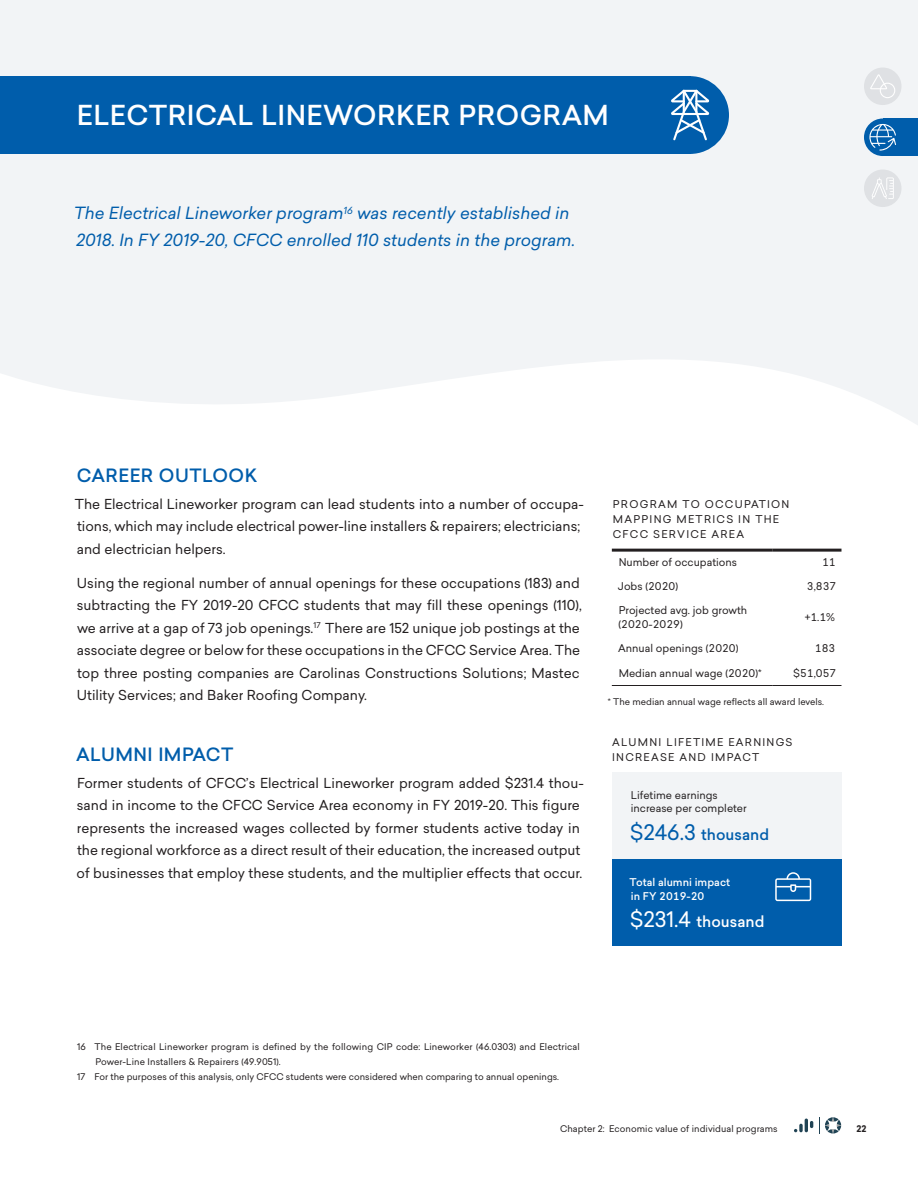
<style>
.page{position:relative;width:918px;height:1188px;background:#fff}
.page>*{position:absolute;margin:0;border:0;box-sizing:border-box;transform-origin:0 0}
.Heading_2{font:500 27px "Sailec";letter-spacing:.015em;color:#fff}
.FS_Heading_1{font:500 18px "Sailec";letter-spacing:.025em;color:#005dab}
.Program_blurb{font:italic 16.5px/26.2px "Sailec";color:#005dab}
.t1{font:500 15px "Sailec";color:#005dab}
.t2{font:500 15px "Sailec";color:#fff}
.t3{font:13.5px/22.5px "Sailec";color:#231f20}
.Table_left{font:10.5px/13.5px "Sailec";color:#231f20}
.Figure_title{font:10.5px/15px "Sailec";letter-spacing:.12em;color:#231f20}
.Figure_text{font:10.5px/13.5px "Sailec";color:#231f20}
.Figure_text-2{font:500 10.5px/13.5px "Sailec";color:#fff}
.Table_right{font:10.5px "Sailec";color:#231f20}
.Footnote{font:9px/15px "Sailec";letter-spacing:.005em;color:#231f20}
.Figure_footnote{font:9px "Sailec";color:#231f20}
.t4{font:700 9px "Sailec";color:#231f20}
.s1{font-weight:400;font-size:21px}
</style>
<div class="page">
<svg style="left:0;top:0;width:918px;height:425px;fill:#f2f4f6"></svg>
<div style="left:883px;top:119px;width:35px;height:37px;background:#005dab"></div>
<div style="left:864px;top:68px;width:38px;height:37px;background:#dfe1e4;border-radius:50%"></div>
<svg style="left:870px;top:74px;width:25px;height:24px"></svg>
<div style="left:864px;top:119px;width:38px;height:37px;background:#005dab;border-radius:50%"></div>
<svg style="left:869px;top:124px;width:27px;height:27px"></svg>
<svg style="left:794px;top:1119px;width:19px;height:13px"></svg>
<svg style="left:819px;top:1117px;width:22px;height:17px"></svg>
<div style="left:864px;top:170px;width:38px;height:37px;background:#dfe1e4;border-radius:50%"></div>
<svg style="left:872px;top:177px;width:22px;height:22px"></svg>
<div style="left:0;top:76px;width:690px;height:78px;background:#005dab"></div>
<div style="left:651px;top:76px;width:78px;height:78px;background:#005dab;border-radius:50%"></div>
<svg style="left:671px;top:90px;width:38px;height:50px"></svg>
<div style="left:612px;top:859px;width:230px;height:87px;background:#005dab"></div>
<div style="left:612px;top:772px;width:230px;height:87px;background:#f2f4f6"></div>
<svg style="left:775px;top:872px;width:36px;height:29px"></svg>
<hr style="left:612px;top:685px;width:160px;height:1px;background:#231f20">
<hr style="left:772px;top:685px;width:69px;height:1px;background:#231f20">
<hr style="left:612px;top:549px;width:160px;height:3px;background:#231f20">
<hr style="left:772px;top:549px;width:69px;height:3px;background:#231f20">
<p class="Heading_2" style="left:77px;top:96px;width:534px">ELECTRICAL LINEWORKER PROGRAM</p>
<p class="Program_blurb" style="left:74px;top:200px;width:503px">The Electrical Lineworker program<sup>16</sup> was recently established in<br>2018. In FY 2019-20, CFCC enrolled 110 students in the program.</p>
<p class="FS_Heading_1" style="left:77px;top:463px;width:182px">CAREER OUTLOOK</p>
<p class="t3" style="left:75px;top:493px;width:510px">The Electrical Lineworker program can lead students into a number of occupa&shy;tions, which may include electrical power-line installers &amp; repairers; electricians; and electrician helpers.</p>
<p class="t3" style="left:77px;top:571px;width:507px">Using the regional number of annual openings for these occupations (183) and subtracting the FY 2019-20 CFCC students that may fill these openings (110), we arrive at a gap of 73 job openings.<sup>17</sup> There are 152 unique job postings at the associate degree or below for these occupations in the CFCC Service Area. The top three posting companies are Carolinas Constructions Solutions; Mastec Utility Services; and Baker Roofing Company.</p>
<p class="FS_Heading_1" style="left:76px;top:742px;width:159px">ALUMNI IMPACT</p>
<p class="t3" style="left:77px;top:772px;width:509px">Former students of CFCC’s Electrical Lineworker program added $231.4 thou&shy;sand in income to the CFCC Service Area economy in FY 2019-20. This figure represents the increased wages collected by former students active today in the regional workforce as a direct result of their education, the increased output of businesses that employ these students, and the multiplier effects that occur.</p>
<p class="Figure_title" style="left:613px;top:497px;width:178px">PROGRAM TO OCCUPATION<br>MAPPING METRICS IN THE<br>CFCC SERVICE AREA</p>
<p class="Table_left" style="left:619px;top:555px;width:120px">Number of occupations</p>
<p class="Table_right" style="left:822px;top:554px;width:15px">11</p>
<p class="Table_left" style="left:618px;top:579px;width:62px">Jobs (2020)</p>
<p class="Table_right" style="left:807px;top:579px;width:31px">3,837</p>
<p class="Table_left" style="left:619px;top:604px;width:130px">Projected avg. job growth (2020-2029)</p>
<p class="Table_right" style="left:805px;top:610px;width:32px">+1.1%</p>
<p class="Table_left" style="left:618px;top:641px;width:122px">Annual openings (2020)</p>
<p class="Table_right" style="left:815px;top:641px;width:22px">183</p>
<p class="Table_left" style="left:619px;top:666px;width:144px">Median annual wage (2020)*</p>
<p class="Table_right" style="left:793px;top:665px;width:45px">$51,057</p>
<p class="Figure_footnote" style="left:608px;top:695px;width:218px">* The median annual wage reflects all award levels.</p>
<p class="Figure_title" style="left:612px;top:734px;width:182px">ALUMNI LIFETIME EARNINGS<br>INCREASE AND IMPACT</p>
<p class="Figure_text" style="left:631px;top:788px;width:117px">Lifetime earnings increase per completer</p>
<p class="t1" style="left:630px;top:823px;width:141px"><span class="s1">$246.3</span> thousand</p>
<p class="Figure_text-2" style="left:629px;top:876px;width:102px">Total alumni impact in FY 2019-20</p>
<p class="t2" style="left:630px;top:911px;width:136px"><span class="s1">$231.4</span> thousand</p>
<p class="Footnote" style="left:95px;top:1039px;width:486px;text-indent:-18px">16 The Electrical Lineworker program is defined by the following CIP code: Lineworker (46.0303) and Electrical<br>Power-Line Installers &amp; Repairers (49.9051).</p>
<p class="Footnote" style="left:77px;top:1069px;width:483px">17 For the purposes of this analysis, only CFCC students were considered when comparing to annual openings.</p>
<p class="Footnote" style="left:560px;top:1121px;width:219px">Chapter 2: Economic value of individual programs</p>
<p class="t4" style="left:856px;top:1123px;width:11px">22</p>
</div>
